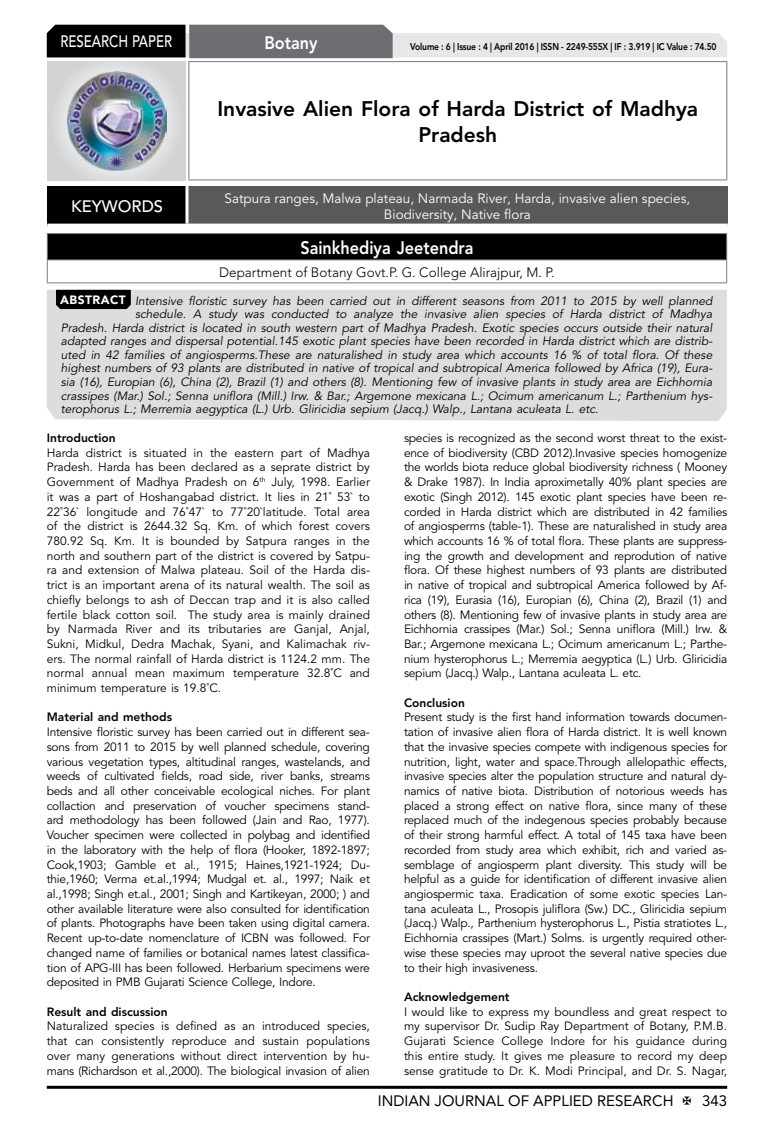
<style>
.page{position:relative;width:774px;height:1136px;background:#fff}
.page>*{position:absolute;margin:0;border:0;box-sizing:border-box;transform-origin:0 0}
.t1{font:800 21px/26.2px "Avenir LT Std";color:#000;text-align:center}
.t2{font:800 18px "Avenir LT Std";color:#fff;scale:.9 1}
.t3{font:500 16.5px "Avenir LT Std";color:#fff;scale:.8 1}
.t4{font:500 16.5px "Avenir LT Std";color:#fff}
.t5{font:15px "Avenir LT Std";color:#000}
.t6{font:13.5px/16.2px "Avenir LT Std";color:#fff;text-align:center}
.t7{font:300 13.5px "Avenir LT Std";color:#000}
.t8{font:12px/14.7px "Avenir LT Std";letter-spacing:-.02em;color:#000;text-align:justify}
.t9{font:italic 12px "Avenir LT Std";color:#000}
.t10{font:800 12px "Avenir LT Std";color:#000}
.t11{font:800 9.75px "Avenir LT Std";letter-spacing:-.02em;color:#000;scale:.87 1}
.s1{font-weight:900;font-style:normal;color:#fff}
</style>
<div class="page">
<hr style="left:47px;top:1085px;width:680px;height:3px;background:#000">
<div style="left:48px;top:62px;width:137px;height:118px;background:linear-gradient(to right,#d9dadb,#d9dadb)"></div>
<img style="left:68px;top:71px;width:99px;height:100px">
<svg style="left:47px;top:25px;width:680px;height:33px;background:#979899"></svg>
<hr style="left:188px;top:61px;width:539px;height:1px;background:#808285">
<hr style="left:188px;top:62px;width:1px;height:117px;background:#808285">
<hr style="left:726px;top:62px;width:1px;height:117px;background:#808285">
<hr style="left:188px;top:179px;width:539px;height:1px;background:#808285">
<div style="left:47px;top:233px;width:680px;height:27px;background:#000"></div>
<hr style="left:47px;top:233px;width:680px;height:1px;background:#808285">
<hr style="left:47px;top:259px;width:680px;height:1px;background:#808285">
<svg style="left:47px;top:234px;width:1px;height:48px"></svg>
<svg style="left:726px;top:234px;width:1px;height:48px"></svg>
<hr style="left:47px;top:282px;width:680px;height:1px;background:#808285">
<div style="left:47px;top:186px;width:140px;height:39px;background:#000"></div>
<div style="left:187px;top:186px;width:541px;height:39px;background:#58595b"></div>
<hr style="left:185px;top:186px;width:3px;height:37px;background:#fff">
<hr style="left:47px;top:223px;width:140px;height:3px;background:#fff">
<hr style="left:187px;top:223px;width:541px;height:3px;background:#fff">
<div style="left:47px;top:290px;width:680px;height:131px;background:#dcddde"></div>
<svg style="left:56px;top:290px;width:75px;height:19px"></svg>
<h3 class="t3" style="left:60px;top:32px;width:139px">RESEARCH PAPER</h3>
<h2 class="t2" style="left:264px;top:32px;width:60px">Botany</h2>
<p class="t11" style="left:410px;top:41px;width:354px">Volume : 6 | Issue : 4 | April 2016 | ISSN - 2249-555X | IF : 3.919 | IC Value : 74.50</p>
<h1 class="t1" style="left:217px;top:95px;width:482px">Invasive Alien Flora of Harda District of Madhya<br>Pradesh</h1>
<h3 class="t4" style="left:71px;top:196px;width:94px">KEYWORDS</h3>
<p class="t6" style="left:225px;top:190px;width:467px">Satpura ranges, Malwa plateau, Narmada River, Harda, invasive alien species,<br>Biodiversity, Native flora</p>
<h2 class="t2" style="left:300px;top:236px;width:194px">Sainkhediya Jeetendra</h2>
<p class="t7" style="left:219px;top:264px;width:337px">Department of Botany Govt.P. G. College Alirajpur, M. P.</p>
<p class="t9" style="left:60px;top:294px;width:654px"><span class="s1">ABSTRACT</span> Intensive floristic survey has been carried out in different seasons from 2011 to 2015 by well planned</p>
<p class="t9" style="left:135px;top:307px;width:579px">schedule. A study was conducted to analyze the invasive alien species of Harda district of Madhya</p>
<p class="t9" style="left:61px;top:321px;width:653px">Pradesh. Harda district is located in south western part of Madhya Pradesh. Exotic species occurs outside their natural</p>
<p class="t9" style="left:61px;top:334px;width:653px">adapted ranges and dispersal potential.145 exotic plant species have been recorded in Harda district which are distrib-</p>
<p class="t9" style="left:61px;top:348px;width:653px">uted in 42 families of angiosperms.These are naturalished in study area which accounts 16 % of total flora. Of these</p>
<p class="t9" style="left:61px;top:361px;width:653px">highest numbers of 93 plants are distributed in native of tropical and subtropical America followed by Africa (19), Eura-</p>
<p class="t9" style="left:61px;top:375px;width:653px">sia (16), Europian (6), China (2), Brazil (1) and others (8). Mentioning few of invasive plants in study area are Eichhornia</p>
<p class="t9" style="left:61px;top:388px;width:653px">crassipes (Mar.) Sol.; Senna uniflora (Mill.) Irw. &amp; Bar.; Argemone mexicana L.; Ocimum americanum L.; Parthenium hys-</p>
<p class="t9" style="left:61px;top:402px;width:539px">terophorus L.; Merremia aegyptica (L.) Urb. Gliricidia sepium (Jacq.) Walp., Lantana aculeata L. etc.</p>
<p class="t10" style="left:47px;top:430px;width:70px">Introduction</p>
<p class="t8" style="left:47px;top:445px;width:325px">Harda district is situated in the eastern part of Madhya Pradesh. Harda has been declared as a seprate district by Government of Madhya Pradesh on 6<sup>th</sup> July, 1998. Earlier it was a part of Hoshangabad district. It lies in 21˚ 53` to 22˚36` longitude and 76˚47` to 77˚20`latitude. Total area of the district is 2644.32 Sq. Km. of which forest covers 780.92 Sq. Km. It is bounded by Satpura ranges in the north and southern part of the district is covered by Satpu&shy;ra and extension of Malwa plateau. Soil of the Harda dis&shy;trict is an important arena of its natural wealth. The soil as chiefly belongs to ash of Deccan trap and it is also called fertile black cotton soil. The study area is mainly drained by Narmada River and its tributaries are Ganjal, Anjal, Sukni, Midkul, Dedra Machak, Syani, and Kalimachak riv&shy;ers. The normal rainfall of Harda district is 1124.2 mm. The normal annual mean maximum temperature 32.8˚C and minimum temperature is 19.8˚C.</p>
<p class="t10" style="left:47px;top:710px;width:127px">Material and methods</p>
<p class="t8" style="left:47px;top:725px;width:325px">Intensive floristic survey has been carried out in different sea&shy;sons from 2011 to 2015 by well planned schedule, covering various vegetation types, altitudinal ranges, wastelands, and weeds of cultivated fields, road side, river banks, streams beds and all other conceivable ecological niches. For plant collaction and preservation of voucher specimens stand&shy;ard methodology has been followed (Jain and Rao, 1977).<br>Voucher specimen were collected in polybag and identified in the laboratory with the help of flora (Hooker, 1892-1897; Cook,1903; Gamble et al., 1915; Haines,1921-1924; Du&shy;thie,1960; Verma et.al.,1994; Mudgal et. al., 1997; Naik et al.,1998; Singh et.al., 2001; Singh and Kartikeyan, 2000; ) and other available literature were also consulted for identification of plants. Photographs have been taken using digital camera.<br>Recent up-to-date nomenclature of ICBN was followed. For changed name of families or botanical names latest classifica&shy;tion of APG-III has been followed. Herbarium specimens were deposited in PMB Gujarati Science College, Indore.</p>
<p class="t10" style="left:47px;top:1004px;width:122px">Result and discussion</p>
<p class="t8" style="left:47px;top:1019px;width:325px">Naturalized species is defined as an introduced species, that can consistently reproduce and sustain populations over many generations without direct intervention by hu&shy;mans (Richardson et al.,2000). The biological invasion of alien</p>
<p class="t8" style="left:404px;top:431px;width:325px">species is recognized as the second worst threat to the exist&shy;ence of biodiversity (CBD 2012).Invasive species homogenize the worlds biota reduce global biodiversity richness ( Mooney &amp; Drake 1987). In India aproximetally 40% plant species are exotic (Singh 2012). 145 exotic plant species have been re&shy;corded in Harda district which are distributed in 42 families of angiosperms (table-1). These are naturalished in study area which accounts 16 % of total flora. These plants are suppress&shy;ing the growth and development and reprodution of native flora. Of these highest numbers of 93 plants are distributed in native of tropical and subtropical America followed by Af&shy;rica (19), Eurasia (16), Europian (6), China (2), Brazil (1) and others (8). Mentioning few of invasive plants in study area are Eichhornia crassipes (Mar.) Sol.; Senna uniflora (Mill.) Irw. &amp; Bar.; Argemone mexicana L.; Ocimum americanum L.; Parthe&shy;nium hysterophorus L.; Merremia aegyptica (L.) Urb. Gliricidia sepium (Jacq.) Walp., Lantana aculeata L. etc.</p>
<p class="t10" style="left:404px;top:695px;width:62px">Conclusion</p>
<p class="t8" style="left:404px;top:710px;width:325px">Present study is the first hand information towards documen&shy;tation of invasive alien flora of Harda district. It is well known that the invasive species compete with indigenous species for nutrition, light, water and space.Through allelopathic effects, invasive species alter the population structure and natural dy&shy;namics of native biota. Distribution of notorious weeds has placed a strong effect on native flora, since many of these replaced much of the indegenous species probably because of their strong harmful effect. A total of 145 taxa have been recorded from study area which exhibit, rich and varied as&shy;semblage of angiosperm plant diversity. This study will be helpful as a guide for identification of different invasive alien angiospermic taxa. Eradication of some exotic species Lan&shy;tana aculeata L., Prosopis juliflora (Sw.) DC., Gliricidia sepium (Jacq.) Walp., Parthenium hysterophorus L., Pistia stratiotes L., Eichhornia crassipes (Mart.) Solms. is urgently required other&shy;wise these species may uproot the several native species due to their high invasiveness.</p>
<p class="t10" style="left:404px;top:989px;width:107px">Acknowledgement</p>
<p class="t8" style="left:404px;top:1004px;width:325px">I would like to express my boundless and great respect to my supervisor Dr. Sudip Ray Department of Botany, P.M.B.<br>Gujarati Science College Indore for his guidance during this entire study. It gives me pleasure to record my deep sense gratitude to Dr. K. Modi Principal, and Dr. S. Nagar,</p>
<p class="t5" style="left:378px;top:1091px;width:297px">INDIAN JOURNAL OF APPLIED RESEARCH</p>
<p class="t5" style="left:702px;top:1091px;width:27px">343</p>
</div>
